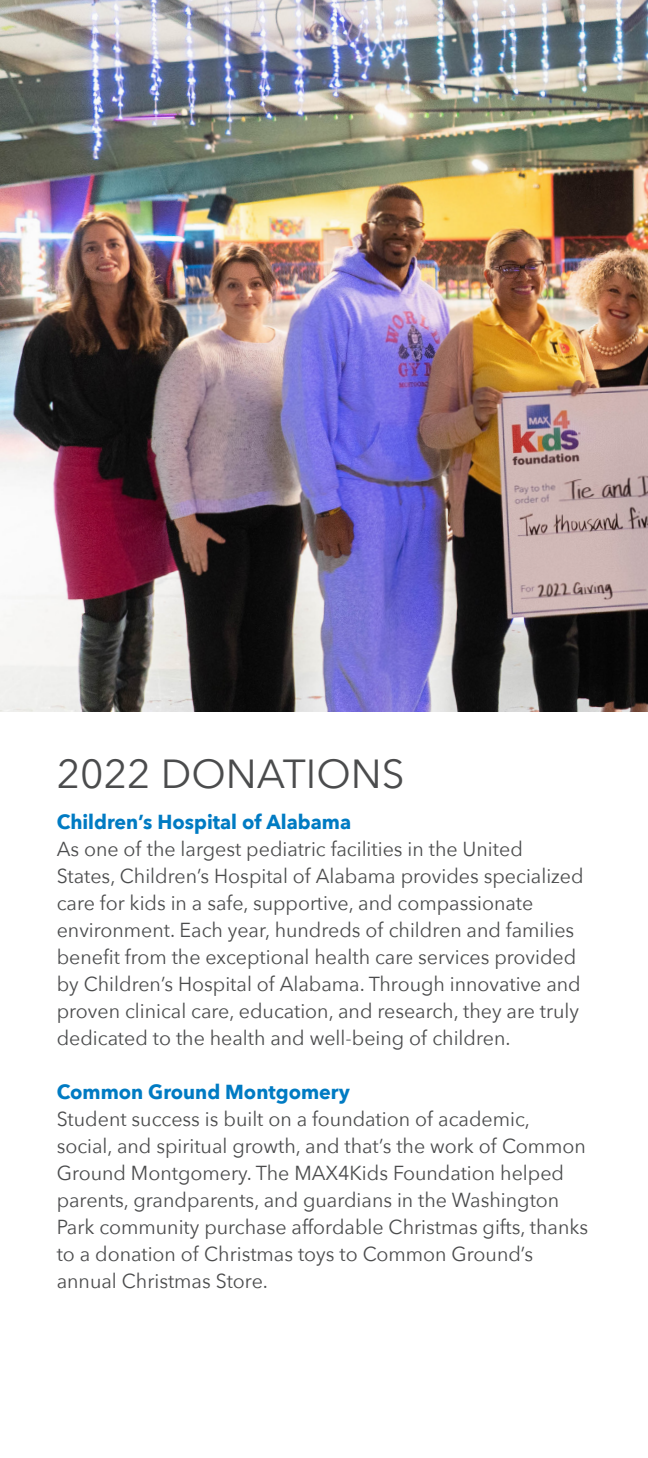
<style>
.page{position:relative;width:648px;height:1458px;background:#fff}
.page>*{position:absolute;margin:0;border:0;box-sizing:border-box;transform-origin:0 0}
.t1{font:40.5px "Avenir Next";color:#4b4c4d}
.t2{font:20.25px/27px "Avenir Next";color:#4b4c4d}
.t3{font:700 20.25px "Avenir Next";color:#007bc3}
</style>
<div class="page">
<img style="left:0;top:0;width:648px;height:711px">
<p class="t1" style="left:57px;top:740px;width:349px">2022 DONATIONS</p>
<p class="t3" style="left:57px;top:805px;width:296px">Children’s Hospital of Alabama</p>
<p class="t2" style="left:57px;top:835px;width:529px">As one of the largest pediatric facilities in the United States, Children’s Hospital of Alabama provides specialized care for kids in a safe, supportive, and compassionate environment. Each year, hundreds of children and families benefit from the exceptional health care services provided by Children’s Hospital of Alabama. Through innovative and proven clinical care, education, and research, they are truly dedicated to the health and well-being of children.</p>
<p class="t3" style="left:57px;top:1075px;width:295px">Common Ground Montgomery</p>
<p class="t2" style="left:57px;top:1105px;width:533px">Student success is built on a foundation of academic, social, and spiritual growth, and that’s the work of Common Ground Montgomery. The MAX4Kids Foundation helped parents, grandparents, and guardians in the Washington Park community purchase affordable Christmas gifts, thanks to a donation of Christmas toys to Common Ground’s annual Christmas Store.</p>
</div>
